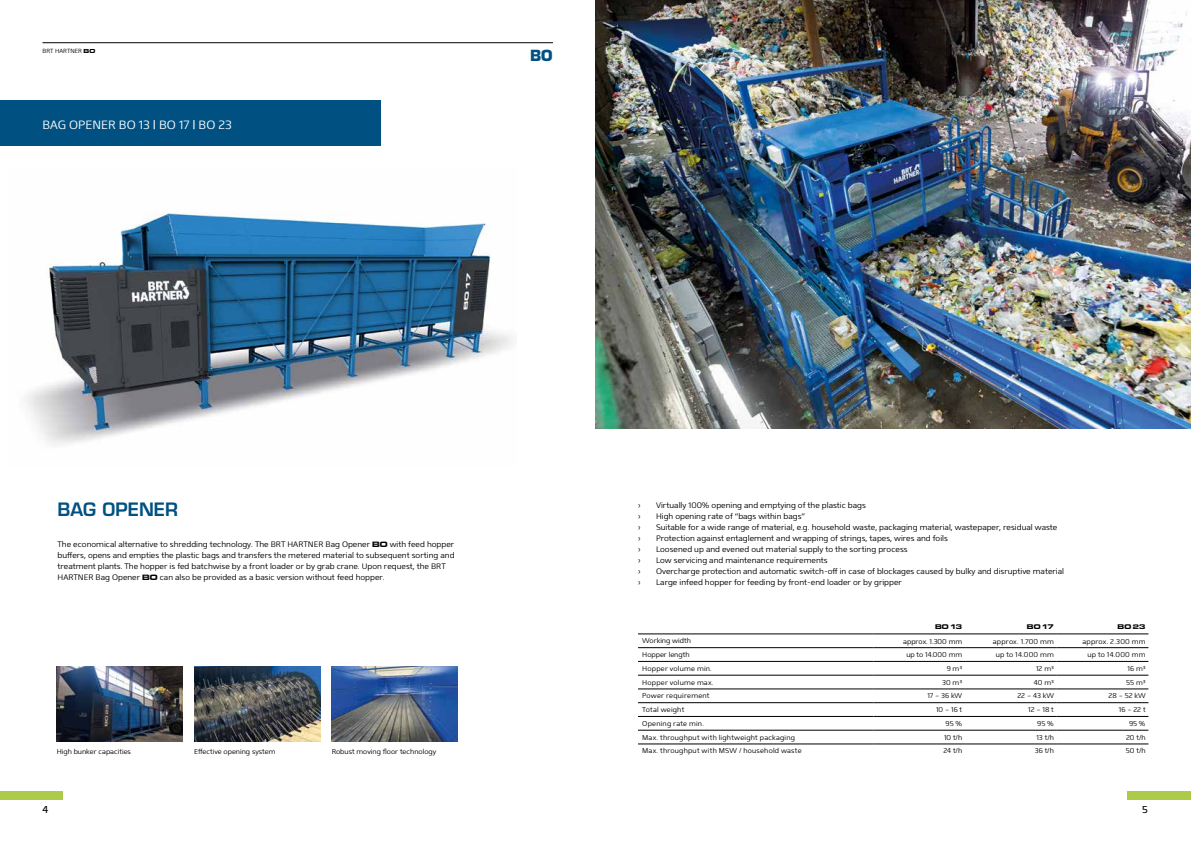
<style>
.page{position:relative;width:1191px;height:842px;background:#fff}
.page>*{position:absolute;margin:0;border:0;box-sizing:border-box;transform-origin:0 0}
.t1{font:600 18px "Eurostile LT Std";color:#005182}
.t2{font:700 15px "Eurostile LT Std";color:#005182}
.t3{font:300 12px "Mentone";color:#fff}
.t4{font:10px "Mentone";color:#000}
.t5{font:300 8px/11px "Mentone";color:#000}
.t6{font:300 7px "Mentone";letter-spacing:.025em;color:#000}
.t7{font:300 7px "Mentone";color:#000}
.t8{font:700 expanded 7px "Eurostile MN";color:#000}
.t9{font:300 6px "Mentone";color:#000}
.s1{font-family:"Eurostile MN";font-weight:700;font-stretch:expanded}
.s2{font-weight:400}
</style>
<div class="page">
<hr style="left:43px;top:43px;width:510px;height:1px;background:#000">
<div style="left:1127px;top:791px;width:64px;height:8px;background:#accb48"></div>
<div style="left:0;top:791px;width:63px;height:8px;background:#accb48"></div>
<img style="left:595px;top:0;width:596px;height:428px">
<img style="left:25px;top:212px;width:488px;height:233px">
<img style="left:194px;top:666px;width:126px;height:75px">
<img style="left:57px;top:666px;width:126px;height:75px">
<img style="left:332px;top:666px;width:126px;height:75px">
<div style="left:0;top:100px;width:381px;height:45px;background:#005182"></div>
<hr style="left:638px;top:634px;width:235px;height:1px;background:#000">
<hr style="left:873px;top:634px;width:92px;height:1px;background:#000">
<hr style="left:965px;top:634px;width:91px;height:1px;background:#000">
<hr style="left:1056px;top:634px;width:92px;height:1px;background:#000">
<hr style="left:638px;top:647px;width:235px;height:1px;background:#000">
<hr style="left:873px;top:647px;width:92px;height:1px;background:#000">
<hr style="left:965px;top:647px;width:91px;height:1px;background:#000">
<hr style="left:1056px;top:647px;width:92px;height:1px;background:#000">
<hr style="left:638px;top:661px;width:235px;height:1px;background:#000">
<hr style="left:873px;top:661px;width:92px;height:1px;background:#000">
<hr style="left:965px;top:661px;width:91px;height:1px;background:#000">
<hr style="left:1056px;top:661px;width:92px;height:1px;background:#000">
<hr style="left:638px;top:675px;width:235px;height:1px;background:#000">
<hr style="left:873px;top:675px;width:92px;height:1px;background:#000">
<hr style="left:965px;top:675px;width:91px;height:1px;background:#000">
<hr style="left:1056px;top:675px;width:92px;height:1px;background:#000">
<hr style="left:638px;top:689px;width:235px;height:1px;background:#000">
<hr style="left:873px;top:689px;width:92px;height:1px;background:#000">
<hr style="left:965px;top:689px;width:91px;height:1px;background:#000">
<hr style="left:1056px;top:689px;width:92px;height:1px;background:#000">
<hr style="left:638px;top:702px;width:235px;height:1px;background:#000">
<hr style="left:873px;top:702px;width:92px;height:1px;background:#000">
<hr style="left:965px;top:702px;width:91px;height:1px;background:#000">
<hr style="left:1056px;top:702px;width:92px;height:1px;background:#000">
<hr style="left:638px;top:716px;width:235px;height:1px;background:#000">
<hr style="left:873px;top:716px;width:92px;height:1px;background:#000">
<hr style="left:965px;top:716px;width:91px;height:1px;background:#000">
<hr style="left:1056px;top:716px;width:92px;height:1px;background:#000">
<hr style="left:638px;top:730px;width:235px;height:1px;background:#000">
<hr style="left:873px;top:730px;width:92px;height:1px;background:#000">
<hr style="left:965px;top:730px;width:91px;height:1px;background:#000">
<hr style="left:1056px;top:730px;width:92px;height:1px;background:#000">
<hr style="left:638px;top:744px;width:235px;height:1px;background:#000">
<hr style="left:873px;top:744px;width:92px;height:1px;background:#000">
<hr style="left:965px;top:744px;width:91px;height:1px;background:#000">
<hr style="left:1056px;top:744px;width:92px;height:1px;background:#000">
<p class="t9" style="left:43px;top:47px;width:54px">BRT HARTNER <span class="s1">BO</span></p>
<h2 class="t2" style="left:530px;top:46px;width:24px">BO</h2>
<h3 class="t3" style="left:43px;top:118px;width:191px">BAG OPENER BO 13 <span class="s2">|</span> BO 17 <span class="s2">|</span> BO 23</h3>
<h1 class="t1" style="left:58px;top:498px;width:122px">BAG OPENER</h1>
<p class="t5" style="left:58px;top:539px;width:398px">The economical alternative to shredding technology. The BRT HARTNER Bag Opener <span class="s1">BO</span> with feed hopper buffers, opens and empties the plastic bags and transfers the metered material to subsequent sorting and treatment plants. The hopper is fed batchwise by a front loader or by grab crane. Upon request, the BRT HARTNER Bag Opener <span class="s1">BO</span> can also be provided as a basic version without feed hopper.</p>
<p class="t7" style="left:57px;top:747px;width:76px">High bunker capacities</p>
<p class="t7" style="left:194px;top:747px;width:83px">Effective opening system</p>
<p class="t7" style="left:332px;top:747px;width:106px">Robust moving floor technology</p>
<p class="t5" style="left:638px;top:499px;width:4px">›</p>
<p class="t5" style="left:656px;top:499px;width:211px">Virtually 100% opening and emptying of the plastic bags</p>
<p class="t5" style="left:638px;top:510px;width:4px">›</p>
<p class="t5" style="left:656px;top:510px;width:150px">High opening rate of “bags within bags”</p>
<p class="t5" style="left:638px;top:521px;width:4px">›</p>
<p class="t5" style="left:656px;top:521px;width:403px">Suitable for a wide range of material, e.g. household waste, packaging material, wastepaper, residual waste</p>
<p class="t5" style="left:638px;top:532px;width:4px">›</p>
<p class="t5" style="left:656px;top:532px;width:293px">Protection against entaglement and wrapping of strings, tapes, wires and foils</p>
<p class="t5" style="left:638px;top:543px;width:4px">›</p>
<p class="t5" style="left:656px;top:543px;width:253px">Loosened up and evened out material supply to the sorting process</p>
<p class="t5" style="left:638px;top:554px;width:4px">›</p>
<p class="t5" style="left:656px;top:554px;width:173px">Low servicing and maintenance requirements</p>
<p class="t5" style="left:638px;top:565px;width:4px">›</p>
<p class="t5" style="left:656px;top:565px;width:409px">Overcharge protection and automatic switch-off in case of blockages caused by bulky and disruptive material</p>
<p class="t5" style="left:638px;top:576px;width:4px">›</p>
<p class="t5" style="left:656px;top:576px;width:247px">Large infeed hopper for feeding by front-end loader or by gripper</p>
<p class="t8" style="left:935px;top:623px;width:28px">BO 13</p>
<p class="t8" style="left:1026px;top:623px;width:29px">BO 17</p>
<p class="t8" style="left:1117px;top:623px;width:30px">BO 23</p>
<p class="t7" style="left:642px;top:637px;width:50px">Working width</p>
<p class="t7" style="left:903px;top:638px;width:61px">approx. 1.300 mm</p>
<p class="t6" style="left:993px;top:638px;width:63px">approx. 1.700 mm</p>
<p class="t6" style="left:1082px;top:638px;width:65px">approx. 2.300 mm</p>
<p class="t7" style="left:642px;top:650px;width:49px">Hopper length</p>
<p class="t7" style="left:906px;top:650px;width:57px">up to 14.000 mm</p>
<p class="t6" style="left:995px;top:650px;width:60px">up to 14.000 mm</p>
<p class="t6" style="left:1087px;top:650px;width:60px">up to 14.000 mm</p>
<p class="t6" style="left:642px;top:664px;width:71px">Hopper volume min.</p>
<p class="t6" style="left:946px;top:664px;width:17px">9 m³</p>
<p class="t6" style="left:1036px;top:664px;width:19px">12 m³</p>
<p class="t6" style="left:1127px;top:664px;width:20px">16 m³</p>
<p class="t6" style="left:642px;top:678px;width:73px">Hopper volume max.</p>
<p class="t6" style="left:942px;top:678px;width:21px">30 m³</p>
<p class="t6" style="left:1034px;top:678px;width:22px">40 m³</p>
<p class="t6" style="left:1126px;top:678px;width:21px">55 m³</p>
<p class="t6" style="left:642px;top:692px;width:69px">Power requirement</p>
<p class="t6" style="left:927px;top:692px;width:36px">17 – 36 kW</p>
<p class="t6" style="left:1017px;top:692px;width:38px">22 – 43 kW</p>
<p class="t6" style="left:1108px;top:692px;width:39px">28 – 52 kW</p>
<p class="t6" style="left:642px;top:705px;width:44px">Total weight</p>
<p class="t6" style="left:936px;top:705px;width:28px">10 – 16 t</p>
<p class="t6" style="left:1028px;top:705px;width:27px">12 – 18 t</p>
<p class="t6" style="left:1118px;top:705px;width:28px">16 – 22 t</p>
<p class="t6" style="left:642px;top:719px;width:63px">Opening rate min.</p>
<p class="t6" style="left:945px;top:719px;width:18px">95 %</p>
<p class="t6" style="left:1037px;top:719px;width:18px">95 %</p>
<p class="t6" style="left:1129px;top:719px;width:18px">95 %</p>
<p class="t6" style="left:642px;top:733px;width:154px">Max. throughput with lightweight packaging</p>
<p class="t6" style="left:944px;top:733px;width:20px">10 t/h</p>
<p class="t6" style="left:1036px;top:733px;width:19px">13 t/h</p>
<p class="t6" style="left:1126px;top:733px;width:21px">20 t/h</p>
<p class="t6" style="left:642px;top:747px;width:161px">Max. throughput with MSW / household waste</p>
<p class="t6" style="left:943px;top:747px;width:20px">24 t/h</p>
<p class="t6" style="left:1034px;top:747px;width:21px">36 t/h</p>
<p class="t6" style="left:1126px;top:747px;width:21px">50 t/h</p>
<p class="t4" style="left:43px;top:803px;width:7px">4</p>
<p class="t4" style="left:1142px;top:803px;width:7px">5</p>
</div>
